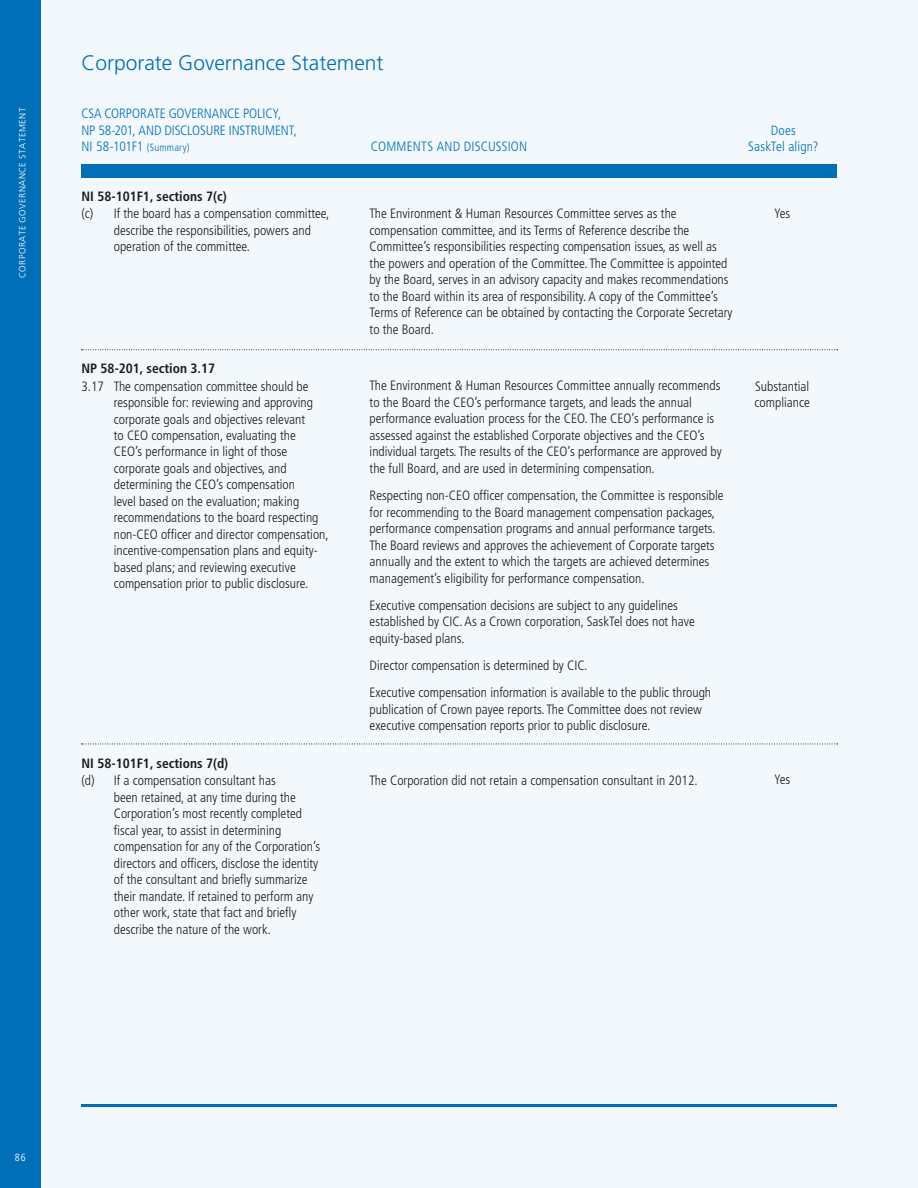
<style>
.page{position:relative;width:918px;height:1188px;background:#f2f8fb}
.page>*{position:absolute;margin:0;border:0;box-sizing:border-box;transform-origin:0 0}
.t1{font:300 21px "Frutiger LT Std";color:#006fb8}
.t2{font:300 condensed 13.5px/16.5px "Frutiger LT Std";color:#1c1b1a}
.t3{font:300 condensed 13.5px/16.5px "Frutiger LT Std";color:#006fb8}
.t4{font:700 condensed 13.5px "Frutiger LT Std";color:#1c1b1a}
.t5{font:300 condensed 13.5px "Frutiger LT Std";letter-spacing:.02em;color:#006fb8}
.t6{font:300 condensed 13.5px "Frutiger LT Std";letter-spacing:-.02em;color:#006fb8}
.t7{font:300 condensed 10.5px "Frutiger LT Std";color:#fff}
.t8{font:300 9px "Frutiger LT Std";letter-spacing:.05em;color:#fff}
.s1{font-size:10.5px}
</style>
<div class="page">
<div style="left:0;top:0;width:40px;height:1188px;background:#006fb8"></div>
<div style="left:81px;top:164px;width:756px;height:13px;background:#006fb8"></div>
<hr style="left:81px;top:1104px;width:756px;height:3px;background:#006fb8">
<svg style="left:81px;top:349px;width:757px;height:1px"></svg>
<svg style="left:81px;top:744px;width:757px;height:1px"></svg>
<p class="t8" style="left:17px;top:278px;width:172px;rotate:-90deg">CORPORATE GOVERNANCE STATEMENT</p>
<h1 class="t1" style="left:81px;top:51px;width:304px">Corporate Governance Statement</h1>
<p class="t3" style="left:81px;top:105px;width:217px">CSA CORPORATE GOVERNANCE POLICY,<br>NP 58-201, AND DISCLOSURE INSTRUMENT,</p>
<p class="t3" style="left:771px;top:122px;width:27px">Does</p>
<p class="t6" style="left:81px;top:139px;width:110px">NI 58-101F1 <span class="s1">(Summary)</span></p>
<p class="t5" style="left:371px;top:139px;width:158px">COMMENTS AND DISCUSSION</p>
<p class="t3" style="left:748px;top:138px;width:72px">SaskTel align?</p>
<p class="t4" style="left:81px;top:188px;width:147px">NI 58-101F1, sections 7(c)</p>
<p class="t2" style="left:114px;top:205px;width:217px;text-indent:-32px">(c) If the board has a compensation committee, describe the responsibilities, powers and operation of the committee.</p>
<p class="t2" style="left:370px;top:205px;width:364px">The Environment &amp; Human Resources Committee serves as the compensation committee, and its Terms of Reference describe the Committee’s responsibilities respecting compensation issues, as well as the powers and operation of the Committee. The Committee is appointed by the Board, serves in an advisory capacity and makes recommendations to the Board within its area of responsibility. A copy of the Committee’s Terms of Reference can be obtained by contacting the Corporate Secretary to the Board.</p>
<p class="t2" style="left:774px;top:206px;width:18px">Yes</p>
<p class="t4" style="left:81px;top:360px;width:135px">NP 58-201, section 3.17</p>
<p class="t2" style="left:114px;top:378px;width:217px;text-indent:-32px">3.17 The compensation committee should be responsible for: reviewing and approving corporate goals and objectives relevant<br>to CEO compensation, evaluating the<br>CEO’s performance in light of those corporate goals and objectives, and determining the CEO’s compensation<br>level based on the evaluation; making recommendations to the board respecting non-CEO officer and director compensation, incentive-compensation plans and equity&shy;based plans; and reviewing executive compensation prior to public disclosure.</p>
<p class="t4" style="left:81px;top:755px;width:148px">NI 58-101F1, sections 7(d)</p>
<p class="t2" style="left:114px;top:773px;width:208px;text-indent:-32px">(d) If a compensation consultant has<br>been retained, at any time during the Corporation’s most recently completed fiscal year, to assist in determining compensation for any of the Corporation’s directors and officers, disclose the identity of the consultant and briefly summarize their mandate. If retained to perform any other work, state that fact and briefly describe the nature of the work.</p>
<p class="t2" style="left:370px;top:378px;width:354px">The Environment &amp; Human Resources Committee annually recommends to the Board the CEO’s performance targets, and leads the annual performance evaluation process for the CEO. The CEO’s performance is assessed against the established Corporate objectives and the CEO’s individual targets. The results of the CEO’s performance are approved by the full Board, and are used in determining compensation.</p>
<p class="t2" style="left:370px;top:487px;width:356px">Respecting non-CEO officer compensation, the Committee is responsible for recommending to the Board management compensation packages, performance compensation programs and annual performance targets.<br>The Board reviews and approves the achievement of Corporate targets annually and the extent to which the targets are achieved determines management’s eligibility for performance compensation.</p>
<p class="t2" style="left:370px;top:597px;width:327px">Executive compensation decisions are subject to any guidelines established by CIC. As a Crown corporation, SaskTel does not have equity-based plans.</p>
<p class="t2" style="left:370px;top:652px;width:343px;line-height:27.3px">Director compensation is determined by CIC.<br>Executive compensation information is available to the public through</p>
<p class="t2" style="left:370px;top:701px;width:334px">publication of Crown payee reports. The Committee does not review executive compensation reports prior to public disclosure.</p>
<p class="t2" style="left:370px;top:772px;width:330px">The Corporation did not retain a compensation consultant in 2012.</p>
<p class="t2" style="left:755px;top:378px;width:57px">Substantial compliance</p>
<p class="t2" style="left:774px;top:772px;width:18px">Yes</p>
<p class="t7" style="left:15px;top:1152px;width:13px">86</p>
</div>
